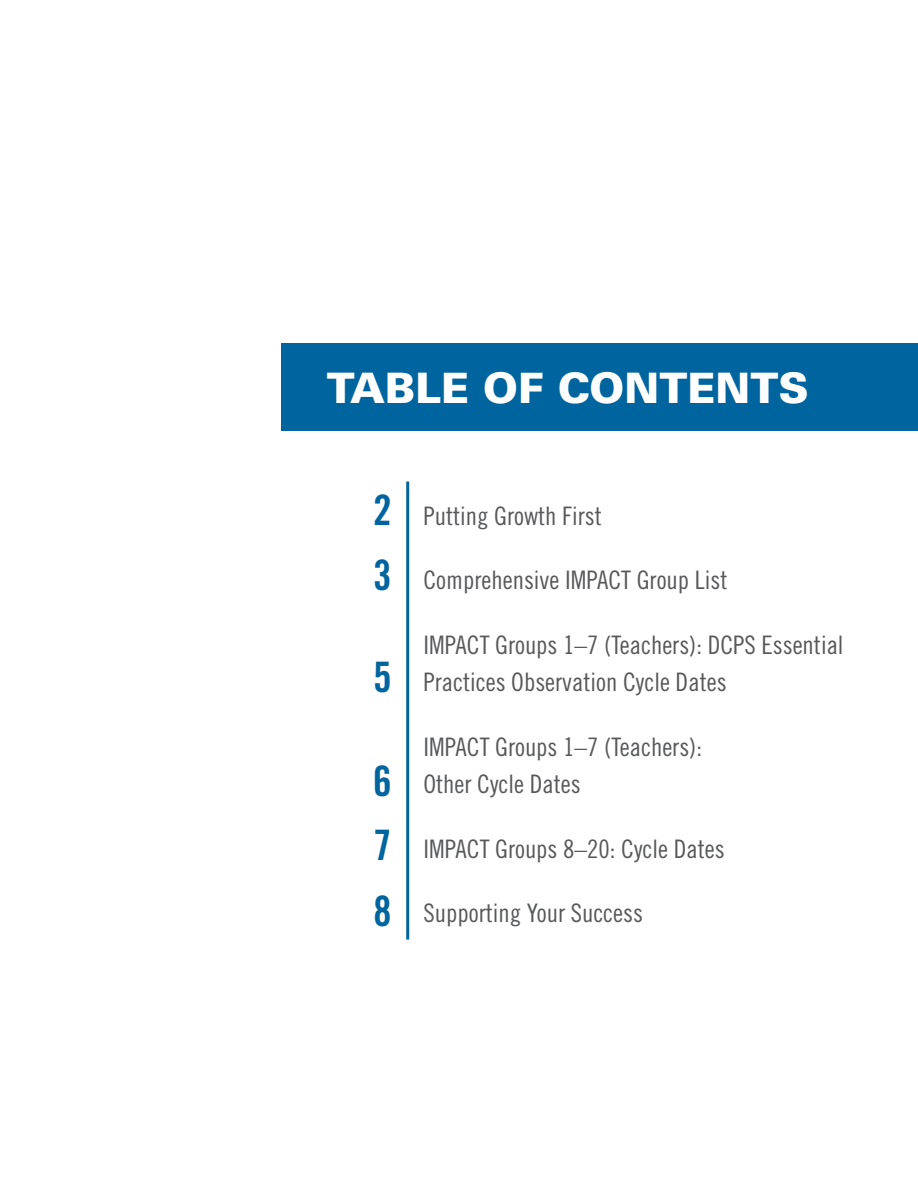
<style>
.page{position:relative;width:918px;height:1188px;background:#fff}
.page>*{position:absolute;margin:0;border:0;box-sizing:border-box;transform-origin:0 0}
.t1{font:900 42px "Univers LT Std";color:#fff}
.t2{font:42px "Trade Gothic LT Std Bd Cn 20";color:#00649e}
.t3{font:25.5px/37.5px "Trade Gothic LT Std Cn 18";color:#57585a}
</style>
<div class="page">
<div style="left:281px;top:344px;width:637px;height:87px;background:#00649e"></div>
<hr style="left:406px;top:482px;width:3px;height:458px;background:#00649e">
<p class="t1" style="left:327px;top:362px;width:483px">TABLE OF CONTENTS</p>
<p class="t2" style="left:373px;top:484px;width:20px">2</p>
<p class="t2" style="left:373px;top:550px;width:20px">3</p>
<p class="t2" style="left:373px;top:651px;width:20px">5</p>
<p class="t2" style="left:373px;top:755px;width:20px">6</p>
<p class="t2" style="left:373px;top:819px;width:20px">7</p>
<p class="t2" style="left:373px;top:885px;width:20px">8</p>
<p class="t3" style="left:423px;top:497px;width:180px">Putting Growth First</p>
<p class="t3" style="left:423px;top:561px;width:306px">Comprehensive IMPACT Group List</p>
<p class="t3" style="left:423px;top:626px;width:422px">IMPACT Groups 1–7 (Teachers): DCPS Essential<br>Practices Observation Cycle Dates</p>
<p class="t3" style="left:423px;top:728px;width:280px">IMPACT Groups 1–7 (Teachers):<br>Other Cycle Dates</p>
<p class="t3" style="left:423px;top:830px;width:303px">IMPACT Groups 8–20: Cycle Dates</p>
<p class="t3" style="left:423px;top:894px;width:221px">Supporting Your Success</p>
</div>
